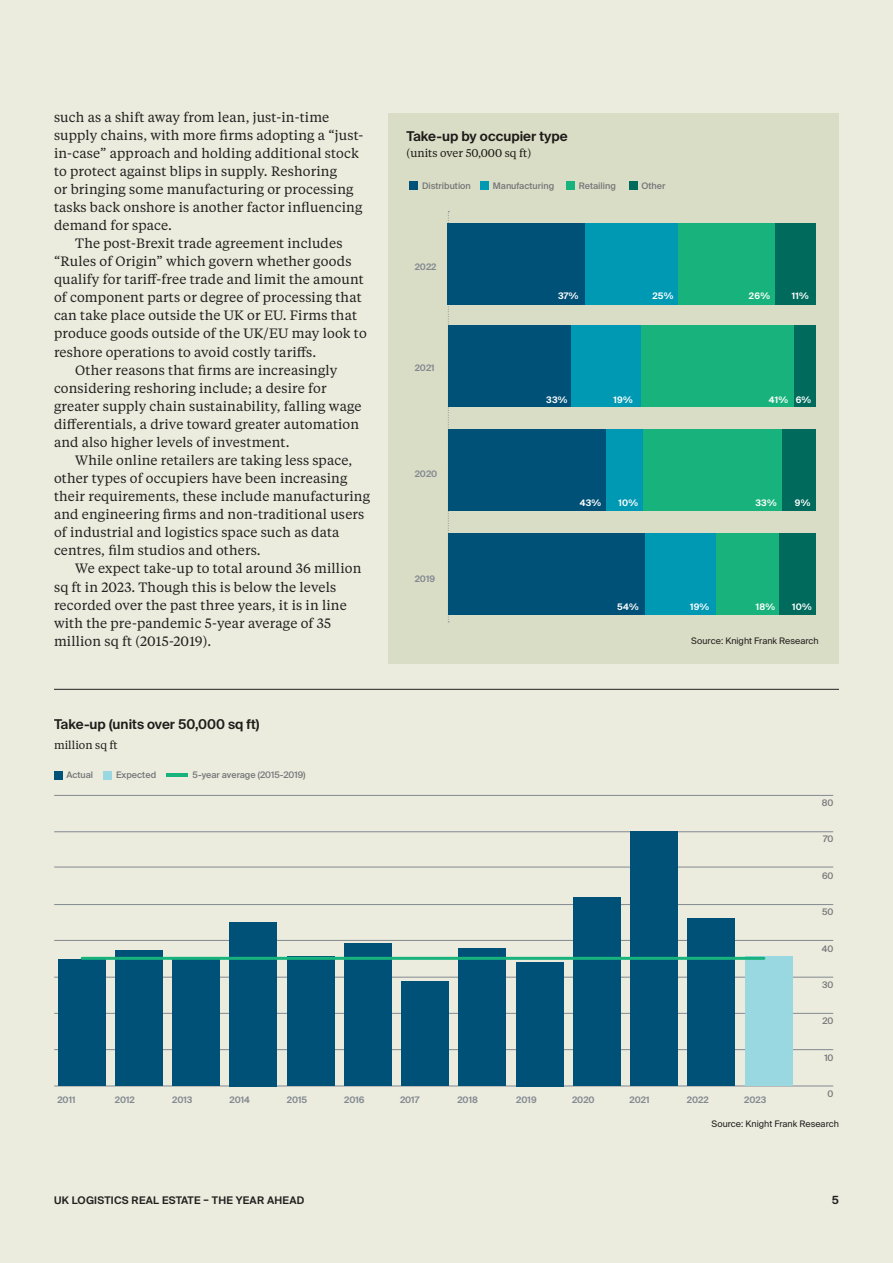
<style>
.page{position:relative;width:893px;height:1263px;background:#ebecdd}
.page>*{position:absolute;margin:0;border:0;box-sizing:border-box;transform-origin:0 0}
.t1{font:13.5px "Tiempos Text";letter-spacing:.01em;color:#231f20}
.t2{font:600 13.5px "Suisse Intl";color:#231f20}
.t3{font:11.25px "Tiempos Text";color:#231f20}
.t4{font:600 11.25px "Suisse Intl";color:#231f20}
.t5{font:600 10.5px "Suisse Intl";letter-spacing:.025em;color:#231f20}
.t6{font:500 9px "Suisse Intl";color:#757679}
.t7{font:600 9px "Suisse Intl";color:#838992}
.t8{font:9px "Suisse Intl";color:#231f20}
.t9{font:600 9px "Suisse Intl";letter-spacing:.025em;color:#fff}
</style>
<div class="page">
<div style="left:389px;top:113px;width:450px;height:550px;background:#daddc5"></div>
<svg style="left:448px;top:211px;width:1px;height:411px"></svg>
<hr style="left:54px;top:1049px;width:779px;height:1px;background:#838992">
<hr style="left:54px;top:1086px;width:779px;height:1px;background:#838992">
<hr style="left:54px;top:1013px;width:779px;height:1px;background:#838992">
<hr style="left:54px;top:977px;width:779px;height:1px;background:#838992">
<hr style="left:54px;top:940px;width:779px;height:1px;background:#838992">
<hr style="left:54px;top:904px;width:779px;height:1px;background:#838992">
<hr style="left:54px;top:867px;width:779px;height:1px;background:#838992">
<hr style="left:54px;top:831px;width:779px;height:1px;background:#838992">
<hr style="left:54px;top:795px;width:779px;height:1px;background:#838992">
<div style="left:58px;top:959px;width:48px;height:127px;background:#005177"></div>
<div style="left:115px;top:950px;width:48px;height:136px;background:#005177"></div>
<div style="left:172px;top:960px;width:48px;height:126px;background:#005177"></div>
<div style="left:230px;top:922px;width:47px;height:164px;background:#005177"></div>
<div style="left:287px;top:957px;width:48px;height:129px;background:#005177"></div>
<div style="left:344px;top:943px;width:48px;height:143px;background:#005177"></div>
<div style="left:401px;top:981px;width:48px;height:105px;background:#005177"></div>
<div style="left:458px;top:948px;width:48px;height:138px;background:#005177"></div>
<div style="left:516px;top:962px;width:48px;height:124px;background:#005177"></div>
<div style="left:573px;top:897px;width:48px;height:189px;background:#005177"></div>
<div style="left:630px;top:832px;width:48px;height:254px;background:#005177"></div>
<div style="left:687px;top:918px;width:48px;height:168px;background:#005177"></div>
<div style="left:745px;top:956px;width:48px;height:130px;background:#99d8e1"></div>
<hr style="left:82px;top:957px;width:682px;height:3px;background:#18b37d">
<div style="left:54px;top:771px;width:9px;height:8px;background:#005177"></div>
<div style="left:104px;top:771px;width:8px;height:8px;background:#99d8e1"></div>
<hr style="left:166px;top:773px;width:21px;height:3px;background:#18b37d">
<div style="left:410px;top:181px;width:8px;height:8px;background:#005177"></div>
<div style="left:480px;top:181px;width:9px;height:8px;background:#0099b4"></div>
<div style="left:566px;top:181px;width:9px;height:8px;background:#18b37d"></div>
<div style="left:629px;top:181px;width:8px;height:8px;background:#006b5d"></div>
<div style="left:774px;top:223px;width:41px;height:82px;background:#006b5d"></div>
<div style="left:678px;top:223px;width:97px;height:82px;background:#18b37d"></div>
<div style="left:585px;top:223px;width:93px;height:82px;background:#0099b4"></div>
<div style="left:448px;top:223px;width:137px;height:82px;background:#005177"></div>
<div style="left:793px;top:325px;width:22px;height:82px;background:#006b5d"></div>
<div style="left:641px;top:325px;width:152px;height:82px;background:#18b37d"></div>
<div style="left:570px;top:325px;width:71px;height:82px;background:#0099b4"></div>
<div style="left:448px;top:325px;width:122px;height:82px;background:#005177"></div>
<div style="left:782px;top:429px;width:33px;height:82px;background:#006b5d"></div>
<div style="left:643px;top:429px;width:139px;height:82px;background:#18b37d"></div>
<div style="left:606px;top:429px;width:37px;height:82px;background:#0099b4"></div>
<div style="left:448px;top:429px;width:158px;height:82px;background:#005177"></div>
<div style="left:778px;top:533px;width:37px;height:82px;background:#006b5d"></div>
<div style="left:715px;top:533px;width:63px;height:82px;background:#18b37d"></div>
<div style="left:645px;top:533px;width:70px;height:82px;background:#0099b4"></div>
<div style="left:448px;top:533px;width:197px;height:82px;background:#005177"></div>
<hr style="left:54px;top:689px;width:785px;height:1px;background:#231f20">
<p class="t1" style="left:54px;top:108px;width:277px">such as a shift away from lean, just-in-time</p>
<p class="t1" style="left:54px;top:126px;width:311px">supply chains, with more firms adopting a “just-</p>
<p class="t1" style="left:54px;top:144px;width:306px">in-case” approach and holding additional stock</p>
<p class="t1" style="left:54px;top:162px;width:285px">to protect against blips in supply. Reshoring</p>
<p class="t1" style="left:54px;top:180px;width:301px">or bringing some manufacturing or processing</p>
<p class="t1" style="left:54px;top:198px;width:310px">tasks back onshore is another factor influencing</p>
<p class="t1" style="left:54px;top:216px;width:120px">demand for space.</p>
<p class="t1" style="left:75px;top:234px;width:269px">The post-Brexit trade agreement includes</p>
<p class="t1" style="left:54px;top:252px;width:299px">“Rules of Origin” which govern whether goods</p>
<p class="t1" style="left:54px;top:270px;width:311px">qualify for tariff-free trade and limit the amount</p>
<p class="t1" style="left:54px;top:288px;width:309px">of component parts or degree of processing that</p>
<p class="t1" style="left:54px;top:306px;width:304px">can take place outside the UK or EU. Firms that</p>
<p class="t1" style="left:54px;top:325px;width:314px">produce goods outside of the UK/EU may look to</p>
<p class="t1" style="left:54px;top:343px;width:264px">reshore operations to avoid costly tariffs.</p>
<p class="t1" style="left:75px;top:361px;width:264px">Other reasons that firms are increasingly</p>
<p class="t1" style="left:54px;top:379px;width:274px">considering reshoring include; a desire for</p>
<p class="t1" style="left:54px;top:397px;width:309px">greater supply chain sustainability, falling wage</p>
<p class="t1" style="left:54px;top:415px;width:307px">differentials, a drive toward greater automation</p>
<p class="t1" style="left:54px;top:433px;width:237px">and also higher levels of investment.</p>
<p class="t1" style="left:75px;top:451px;width:278px">While online retailers are taking less space,</p>
<p class="t1" style="left:54px;top:469px;width:295px">other types of occupiers have been increasing</p>
<p class="t1" style="left:54px;top:487px;width:318px">their requirements, these include manufacturing</p>
<p class="t1" style="left:54px;top:505px;width:312px">and engineering firms and non-traditional users</p>
<p class="t1" style="left:54px;top:523px;width:287px">of industrial and logistics space such as data</p>
<p class="t1" style="left:54px;top:541px;width:208px">centres, film studios and others.</p>
<p class="t1" style="left:75px;top:560px;width:288px">We expect take-up to total around 36 million</p>
<p class="t1" style="left:54px;top:578px;width:284px">sq ft in 2023. Though this is below the levels</p>
<p class="t1" style="left:54px;top:596px;width:294px">recorded over the past three years, it is in line</p>
<p class="t1" style="left:54px;top:614px;width:278px">with the pre-pandemic 5-year average of 35</p>
<p class="t1" style="left:54px;top:632px;width:159px">million sq ft (2015-2019).</p>
<p class="t2" style="left:54px;top:716px;width:207px">Take-up (units over 50,000 sq ft)</p>
<p class="t3" style="left:54px;top:738px;width:65px">million sq ft</p>
<p class="t6" style="left:66px;top:770px;width:28px">Actual</p>
<p class="t6" style="left:116px;top:770px;width:42px">Expected</p>
<p class="t6" style="left:193px;top:770px;width:114px">5-year average (2015-2019)</p>
<p class="t2" style="left:407px;top:129px;width:163px">Take-up by occupier type</p>
<p class="t3" style="left:407px;top:146px;width:126px">(units over 50,000 sq ft)</p>
<p class="t6" style="left:422px;top:180px;width:50px">Distribution</p>
<p class="t6" style="left:493px;top:180px;width:63px">Manufacturing</p>
<p class="t6" style="left:579px;top:180px;width:39px">Retailing</p>
<p class="t6" style="left:641px;top:180px;width:25px">Other</p>
<p class="t7" style="left:415px;top:261px;width:23px">2022</p>
<p class="t7" style="left:415px;top:363px;width:21px">2021</p>
<p class="t7" style="left:415px;top:469px;width:24px">2020</p>
<p class="t7" style="left:415px;top:574px;width:22px">2019</p>
<p class="t9" style="left:558px;top:291px;width:22px">37%</p>
<p class="t9" style="left:652px;top:291px;width:23px">25%</p>
<p class="t9" style="left:749px;top:291px;width:23px">26%</p>
<p class="t9" style="left:792px;top:291px;width:19px">11%</p>
<p class="t9" style="left:546px;top:395px;width:23px">33%</p>
<p class="t9" style="left:614px;top:395px;width:21px">19%</p>
<p class="t9" style="left:769px;top:395px;width:44px">41% 6%</p>
<p class="t9" style="left:580px;top:498px;width:23px">43%</p>
<p class="t9" style="left:619px;top:498px;width:21px">10%</p>
<p class="t9" style="left:755px;top:498px;width:23px">33%</p>
<p class="t9" style="left:795px;top:498px;width:17px">9%</p>
<p class="t9" style="left:617px;top:602px;width:23px">54%</p>
<p class="t9" style="left:690px;top:602px;width:21px">19%</p>
<p class="t9" style="left:756px;top:602px;width:21px">18%</p>
<p class="t9" style="left:792px;top:602px;width:21px">10%</p>
<p class="t8" style="left:691px;top:635px;width:129px">Source: Knight Frank Research</p>
<p class="t7" style="left:57px;top:1094px;width:20px">2011</p>
<p class="t7" style="left:115px;top:1094px;width:21px">2012</p>
<p class="t7" style="left:172px;top:1094px;width:22px">2013</p>
<p class="t7" style="left:229px;top:1094px;width:22px">2014</p>
<p class="t7" style="left:287px;top:1094px;width:22px">2015</p>
<p class="t7" style="left:344px;top:1094px;width:22px">2016</p>
<p class="t7" style="left:400px;top:1094px;width:21px">2017</p>
<p class="t7" style="left:457px;top:1094px;width:22px">2018</p>
<p class="t7" style="left:516px;top:1094px;width:22px">2019</p>
<p class="t7" style="left:572px;top:1094px;width:24px">2020</p>
<p class="t7" style="left:629px;top:1094px;width:21px">2021</p>
<p class="t7" style="left:687px;top:1094px;width:23px">2022</p>
<p class="t7" style="left:744px;top:1094px;width:24px">2023</p>
<p class="t6" style="left:822px;top:798px;width:13px">80</p>
<p class="t6" style="left:823px;top:834px;width:12px">70</p>
<p class="t6" style="left:822px;top:870px;width:13px">60</p>
<p class="t6" style="left:822px;top:907px;width:13px">50</p>
<p class="t6" style="left:822px;top:943px;width:13px">40</p>
<p class="t6" style="left:822px;top:979px;width:13px">30</p>
<p class="t6" style="left:822px;top:1016px;width:13px">20</p>
<p class="t6" style="left:824px;top:1052px;width:11px">10</p>
<p class="t6" style="left:827px;top:1089px;width:7px">0</p>
<p class="t8" style="left:711px;top:1119px;width:129px">Source: Knight Frank Research</p>
<p class="t5" style="left:54px;top:1194px;width:252px">UK LOGISTICS REAL ESTATE – THE YEAR AHEAD</p>
<p class="t4" style="left:832px;top:1193px;width:9px">5</p>
</div>
